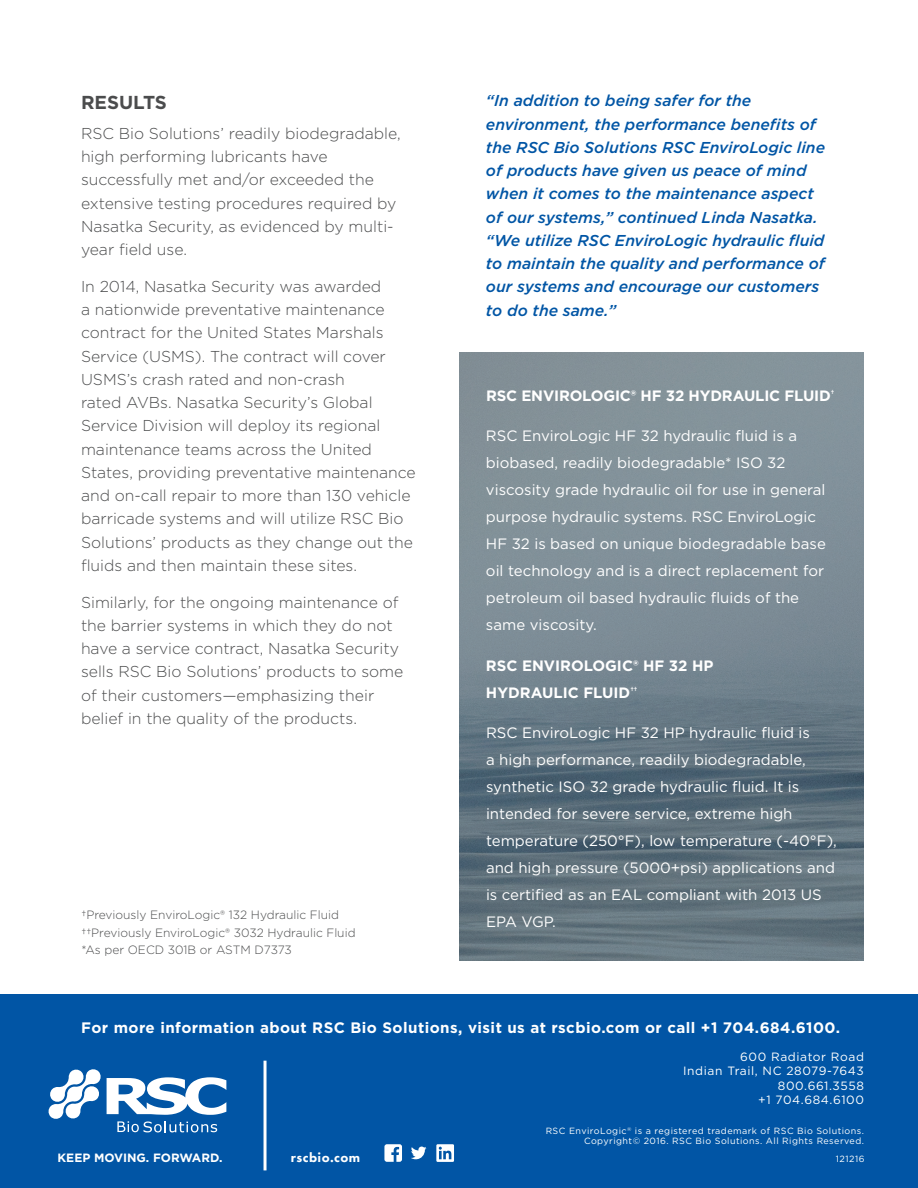
<style>
.page{position:relative;width:918px;height:1188px;background:#fff}
.page>*{position:absolute;margin:0;border:0;box-sizing:border-box;transform-origin:0 0}
.t1{font:700 18.75px "Gotham";color:#4b4c4d}
.t2{font:300 15.75px/23.2px "Gotham";color:#4b4c4d}
.t3{font:italic 500 15.75px/23.2px "Gotham";color:#0155a5}
.t4{font:700 15.15px "Gotham HTF";letter-spacing:.03em;color:#fff}
.t5{font:15px/27px "Gotham";color:#fff}
.t6{font:700 15px/27px "Gotham";letter-spacing:-.01em;color:#fff}
.t7{font:800 13.5px "Futura PT";letter-spacing:.03em;color:#fff}
.t8{font:300 12px/17.4px "Gotham";color:#4b4c4d}
.t9{font:12px/14.4px "Gotham HTF";letter-spacing:.05em;color:#fff;text-align:right}
.t10{font:700 12px "Gotham HTF";color:#fff}
.t11{font:9px/10.8px "Gotham HTF";letter-spacing:.05em;color:#fff;text-align:right}
</style>
<div class="page">
<img style="left:459px;top:353px;width:405px;height:607px">
<div style="left:0;top:995px;width:918px;height:193px;background:#0155a5"></div>
<hr style="left:264px;top:1061px;width:3px;height:109px;background:#fff">
<svg style="left:49px;top:1069px;width:52px;height:50px"></svg>
<svg style="left:117px;top:1121px;width:100px;height:11px"></svg>
<svg style="left:107px;top:1077px;width:119px;height:38px"></svg>
<svg style="left:411px;top:1147px;width:15px;height:12px"></svg>
<svg style="left:384px;top:1144px;width:18px;height:18px"></svg>
<svg style="left:436px;top:1144px;width:18px;height:18px"></svg>
<p class="t1" style="left:81px;top:90px;width:87px">RESULTS</p>
<p class="t2" style="left:81px;top:121px;width:321px">RSC Bio Solutions’ readily biodegradable, high performing lubricants have successfully met and/or exceeded the extensive testing procedures required by Nasatka Security, as evidenced by multi&shy;year field use.</p>
<p class="t2" style="left:81px;top:274px;width:336px">In 2014, Nasatka Security was awarded<br>a nationwide preventative maintenance contract for the United States Marshals Service (USMS). The contract will cover USMS’s crash rated and non-crash<br>rated AVBs. Nasatka Security’s Global Service Division will deploy its regional maintenance teams across the United States, providing preventative maintenance and on-call repair to more than 130 vehicle barricade systems and will utilize RSC Bio Solutions’ products as they change out the fluids and then maintain these sites.</p>
<p class="t2" style="left:81px;top:590px;width:324px">Similarly, for the ongoing maintenance of the barrier systems in which they do not have a service contract, Nasatka Security sells RSC Bio Solutions’ products to some of their customers—emphasizing their belief in the quality of the products.</p>
<p class="t8" style="left:81px;top:906px;width:276px">†Previously EnviroLogic® 132 Hydraulic Fluid ††Previously EnviroLogic® 3032 Hydraulic Fluid *As per OECD 301B or ASTM D7373</p>
<p class="t3" style="left:486px;top:89px;width:341px">“In addition to being safer for the environment, the performance benefits of the RSC Bio Solutions RSC EnviroLogic line of products have given us peace of mind when it comes to the maintenance aspect of our systems,” continued Linda Nasatka. “We utilize RSC EnviroLogic hydraulic fluid to maintain the quality and performance of our systems and encourage our customers to do the same.”</p>
<p class="t6" style="left:486px;top:382px;width:350px">RSC ENVIROLOGIC® HF 32 HYDRAULIC FLUID<sup>†</sup></p>
<p class="t5" style="left:486px;top:422px;width:341px">RSC EnviroLogic HF 32 hydraulic fluid is a biobased, readily biodegradable* ISO 32 viscosity grade hydraulic oil for use in general purpose hydraulic systems. RSC EnviroLogic HF 32 is based on unique biodegradable base oil technology and is a direct replacement for petroleum oil based hydraulic fluids of the same viscosity.</p>
<p class="t6" style="left:486px;top:652px;width:229px">RSC ENVIROLOGIC® HF 32 HP<br>HYDRAULIC FLUID<sup>††</sup></p>
<p class="t5" style="left:486px;top:719px;width:352px">RSC EnviroLogic HF 32 HP hydraulic fluid is<br>a high performance, readily biodegradable, synthetic ISO 32 grade hydraulic fluid. It is intended for severe service, extreme high temperature (250°F), low temperature (-40°F), and high pressure (5000+psi) applications and is certified as an EAL compliant with 2013 US EPA VGP.</p>
<p class="t4" style="left:81px;top:1019px;width:760px">For more information about RSC Bio Solutions, visit us at rscbio.com or call +1 704.684.6100.</p>
<p class="t9" style="left:683px;top:1049px;width:182px">600 Radiator Road<br>Indian Trail, NC 28079-7643<br>800.661.3558<br>+1 704.684.6100</p>
<p class="t11" style="left:546px;top:1125px;width:320px">RSC EnviroLogic<sup>®</sup> is a registered trademark of RSC Bio Solutions.<br>Copyright© 2016. RSC Bio Solutions. All Rights Reserved.</p>
<p class="t10" style="left:58px;top:1151px;width:166px">KEEP MOVING. FORWARD.</p>
<p class="t7" style="left:291px;top:1149px;width:71px">rscbio.com</p>
<p class="t11" style="left:836px;top:1153px;width:30px">121216</p>
</div>
